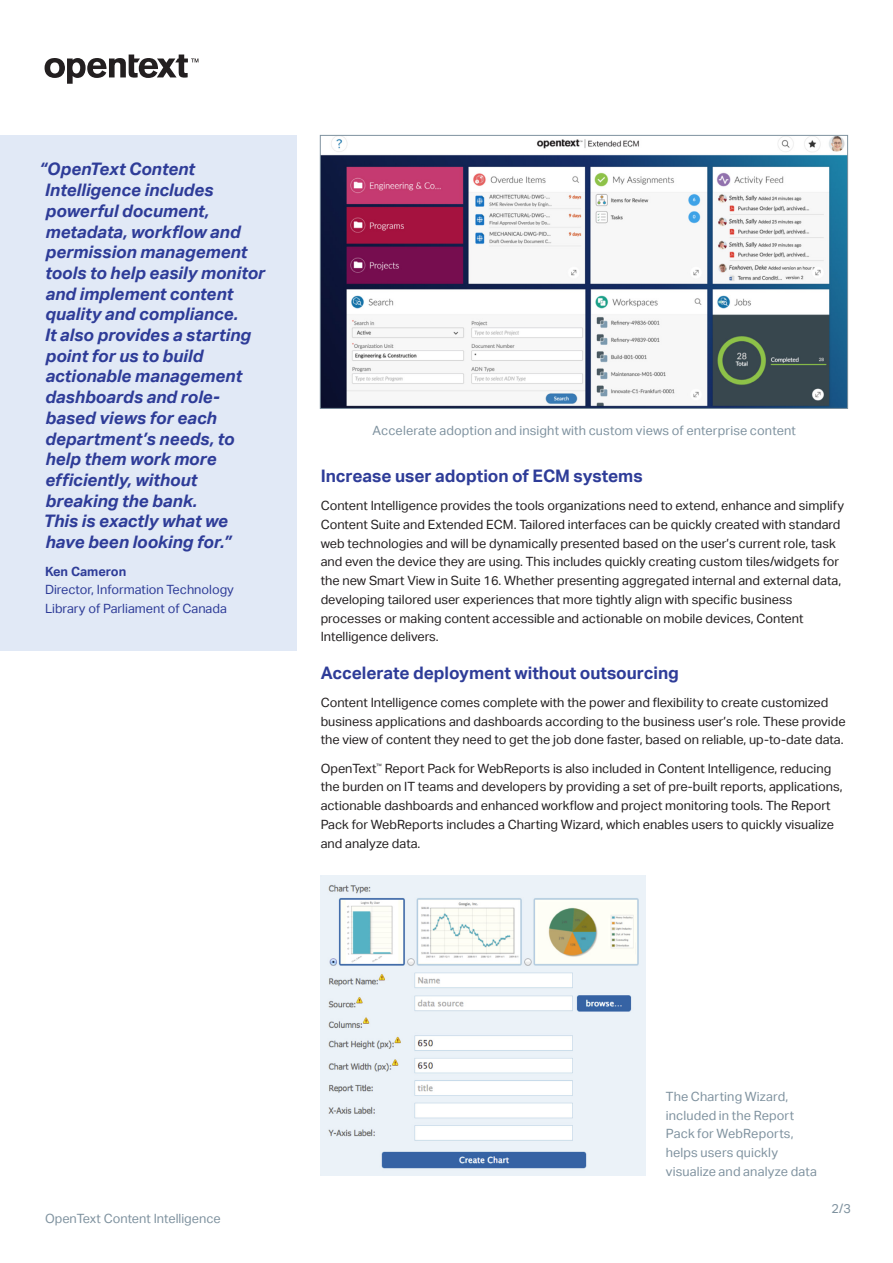
<style>
.page{position:relative;width:893px;height:1263px;background:#fff}
.page>*{position:absolute;margin:0;border:0;box-sizing:border-box;transform-origin:0 0}
.Sidebar_quote{font:italic 700 17.25px/20.7px "Aktiv Grotesk";letter-spacing:-.005em;color:#2e3c98}
.t1{font:700 17.25px "Aktiv Grotesk";letter-spacing:-.005em;color:#2e3c98}
.Body{font:12.75px/18.8px "Aktiv Grotesk";color:#231f20}
.t2{font:12.75px/18.8px "Aktiv Grotesk";letter-spacing:.01em;color:#7f929f}
.Body-2{font:12.75px/18.8px "Aktiv Grotesk";color:#2e3c98}
.s1{font-weight:700}
</style>
<div class="page">
<svg style="left:45px;top:55px;width:153px;height:29px"></svg>
<div style="left:0;top:135px;width:297px;height:516px;background:#e1e9f6"></div>
<img style="left:322px;top:137px;width:524px;height:270px">
<div style="left:320px;top:135px;width:528px;height:274px;border:1px solid #7f929f"></div>
<img style="left:321px;top:876px;width:325px;height:300px">
<p class="Sidebar_quote" style="left:39px;top:159px;width:227px">“OpenText Content<br>Intelligence includes powerful document, metadata, workflow and permission management tools to help easily monitor and implement content quality and compliance.<br>It also provides a starting point for us to build actionable management dashboards and role&shy;based views for each department’s needs, to help them work more efficiently, without breaking the bank.<br>This is exactly what we have been looking for.”</p>
<p class="Body-2" style="left:45px;top:562px;width:190px"><span class="s1">Ken Cameron<br></span>Director, Information Technology<br>Library of Parliament of Canada</p>
<p class="t2" style="left:373px;top:421px;width:425px">Accelerate adoption and insight with custom views of enterprise content</p>
<h3 class="t1" style="left:321px;top:466px;width:323px">Increase user adoption of ECM systems</h3>
<p class="Body" style="left:321px;top:496px;width:525px">Content Intelligence provides the tools organizations need to extend, enhance and simplify Content Suite and Extended ECM. Tailored interfaces can be quickly created with standard web technologies and will be dynamically presented based on the user’s current role, task and even the device they are using. This includes quickly creating custom tiles/widgets for the new Smart View in Suite 16. Whether presenting aggregated internal and external data, developing tailored user experiences that more tightly align with specific business processes or making content accessible and actionable on mobile devices, Content Intelligence delivers.</p>
<h3 class="t1" style="left:321px;top:663px;width:360px">Accelerate deployment without outsourcing</h3>
<p class="Body" style="left:321px;top:693px;width:526px">Content Intelligence comes complete with the power and flexibility to create customized business applications and dashboards according to the business user’s role. These provide the view of content they need to get the job done faster, based on reliable, up-to-date data.</p>
<p class="Body" style="left:321px;top:759px;width:523px">OpenText<sup>™</sup> Report Pack for WebReports is also included in Content Intelligence, reducing the burden on IT teams and developers by providing a set of pre-built reports, applications, actionable dashboards and enhanced workflow and project monitoring tools. The Report Pack for WebReports includes a Charting Wizard, which enables users to quickly visualize and analyze data.</p>
<p class="t2" style="left:45px;top:1209px;width:177px">OpenText Content Intelligence</p>
<p class="t2" style="left:666px;top:1087px;width:153px">The Charting Wizard, included in the Report<br>Pack for WebReports, helps users quickly visualize and analyze data</p>
<p class="t2" style="left:832px;top:1199px;width:21px">2/3</p>
</div>
